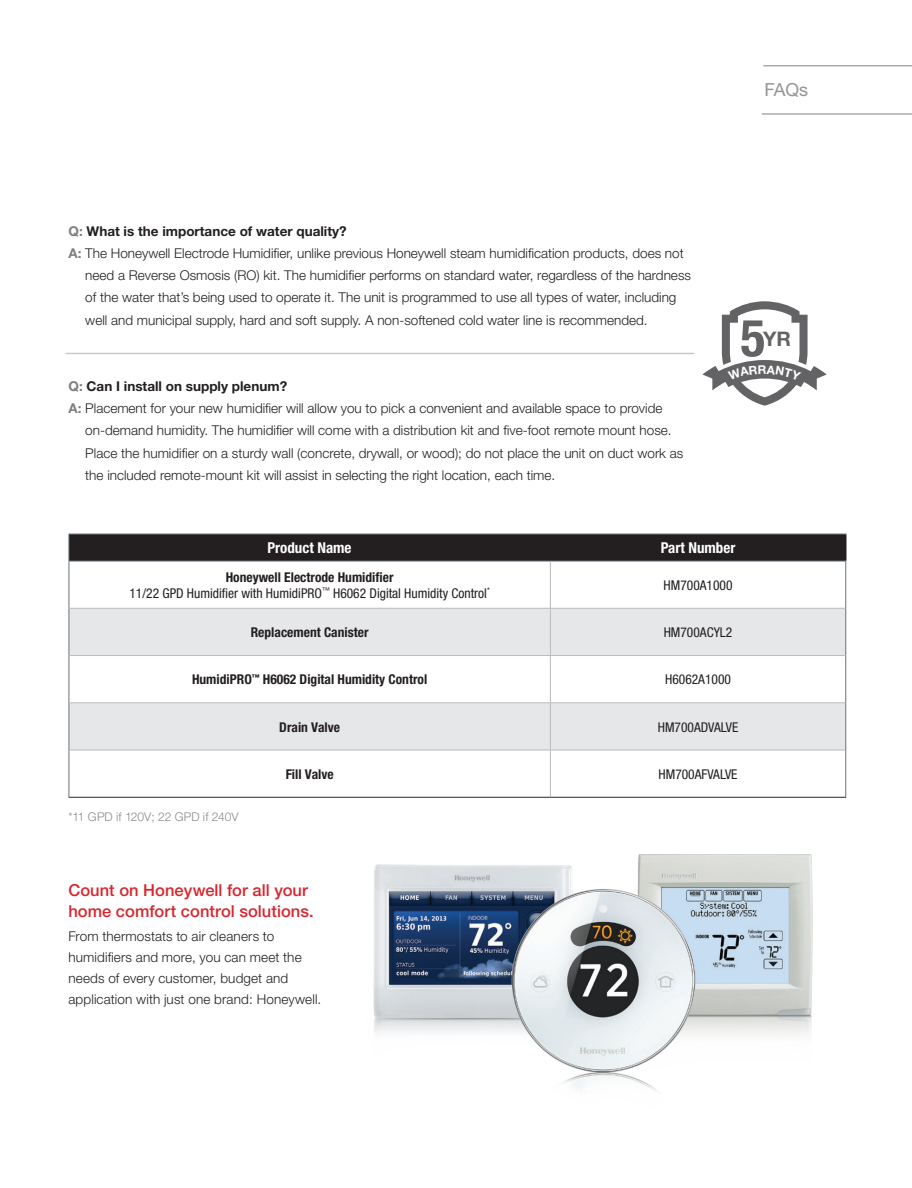
<style>
.page{position:relative;width:912px;height:1188px;background:#fff}
.page>*{position:absolute;margin:0;border:0;box-sizing:border-box;transform-origin:0 0}
.t1{font:700 condensed 51.45px "Helvetica Neue";color:#636366}
.t2{font:700 20.1px "Helvetica Neue";color:#636366}
.t3{font:18px "Helvetica Neue";color:#939598}
.t4{font:500 16.5px/21px "Helvetica Neue";letter-spacing:.005em;color:#da252e}
.t5{font:700 condensed 15px "Helvetica Neue";color:#fff}
.t6{font:300 13.5px/21px "Helvetica Neue";color:#231f20}
.t7{font:condensed 13.5px/16.2px "Helvetica Neue";color:#231f20;text-align:center}
.t8{font:700 condensed 13.5px "Helvetica Neue";color:#231f20}
.t9{font:700 13.5px "Helvetica Neue";color:#231f20}
.t10{font:300 12px "Helvetica Neue";color:#87898c}
.s1{color:#7c7e81}
.s2{font-weight:700;color:#7c7e81}
.s3{font-weight:700}
</style>
<div class="page">
<hr style="left:763px;top:65px;width:148px;height:1px;background:#808285">
<hr style="left:761px;top:114px;width:150px;height:1px;background:#808285">
<div style="left:70px;top:609px;width:775px;height:46px;background:#e6e7e9"></div>
<svg style="left:70px;top:703px;width:775px;height:94px;fill:#e6e7e9"></svg>
<hr style="left:844px;top:534px;width:2px;height:27px;background:#231f20">
<div style="left:69px;top:534px;width:776px;height:27px;background:#231f20"></div>
<hr style="left:550px;top:534px;width:296px;height:1px;background:#687379">
<hr style="left:69px;top:561px;width:481px;height:1px;background:#687379">
<hr style="left:69px;top:561px;width:1px;height:47px;background:#687379">
<hr style="left:550px;top:561px;width:295px;height:1px;background:#687379">
<hr style="left:845px;top:561px;width:1px;height:47px;background:#687379">
<hr style="left:69px;top:608px;width:1px;height:48px;background:#687379">
<hr style="left:845px;top:608px;width:1px;height:48px;background:#687379">
<hr style="left:69px;top:656px;width:1px;height:47px;background:#687379">
<hr style="left:845px;top:656px;width:1px;height:47px;background:#687379">
<hr style="left:69px;top:703px;width:1px;height:47px;background:#687379">
<hr style="left:845px;top:703px;width:1px;height:47px;background:#687379">
<hr style="left:69px;top:750px;width:1px;height:47px;background:#687379">
<hr style="left:845px;top:750px;width:1px;height:47px;background:#687379">
<hr style="left:550px;top:561px;width:1px;height:47px;background:#babbba">
<hr style="left:69px;top:608px;width:481px;height:1px;background:#babbba">
<hr style="left:550px;top:608px;width:295px;height:1px;background:#babbba">
<hr style="left:550px;top:609px;width:1px;height:46px;background:#babbba">
<hr style="left:69px;top:655px;width:481px;height:1px;background:#babbba">
<hr style="left:550px;top:655px;width:295px;height:1px;background:#babbba">
<hr style="left:550px;top:656px;width:1px;height:46px;background:#babbba">
<hr style="left:69px;top:702px;width:481px;height:1px;background:#babbba">
<hr style="left:550px;top:702px;width:295px;height:1px;background:#babbba">
<hr style="left:550px;top:703px;width:1px;height:47px;background:#babbba">
<hr style="left:69px;top:750px;width:481px;height:1px;background:#babbba">
<hr style="left:550px;top:750px;width:295px;height:1px;background:#babbba">
<hr style="left:550px;top:750px;width:1px;height:47px;background:#babbba">
<hr style="left:69px;top:797px;width:481px;height:1px;background:#2c2823">
<hr style="left:550px;top:797px;width:295px;height:1px;background:#2c2823">
<img style="left:373px;top:854px;width:440px;height:238px">
<hr style="left:66px;top:353px;width:627px;height:1px;background:#c7c8ca">
<svg style="left:702px;top:301px;width:124px;height:105px"></svg>
<h3 class="t3" style="left:764px;top:79px;width:45px">FAQs</h3>
<p class="t9" style="left:69px;top:223px;width:279px"><span class="s1">Q:</span> What is the importance of water quality?</p>
<p class="t6" style="left:69px;top:242px;width:616px"><span class="s2">A:</span> The Honeywell Electrode Humidifier, unlike previous Honeywell steam humidification products, does not</p>
<p class="t6" style="left:85px;top:265px;width:607px">need a Reverse Osmosis (RO) kit. The humidifier performs on standard water, regardless of the hardness</p>
<p class="t6" style="left:85px;top:287px;width:592px">of the water that’s being used to operate it. The unit is programmed to use all types of water, including</p>
<p class="t6" style="left:85px;top:309px;width:563px">well and municipal supply, hard and soft supply. A non-softened cold water line is recommended.</p>
<p class="t9" style="left:69px;top:378px;width:220px"><span class="s1">Q:</span> Can I install on supply plenum?</p>
<p class="t6" style="left:69px;top:398px;width:595px"><span class="s2">A:</span> Placement for your new humidifier will allow you to pick a convenient and available space to provide</p>
<p class="t6" style="left:85px;top:420px;width:587px">on-demand humidity. The humidifier will come with a distribution kit and five-foot remote mount hose.</p>
<p class="t6" style="left:85px;top:442px;width:599px">Place the humidifier on a sturdy wall (concrete, drywall, or wood); do not place the unit on duct work as</p>
<p class="t6" style="left:85px;top:464px;width:471px">the included remote-mount kit will assist in selecting the right location, each time.</p>
<h1 class="t1" style="left:740px;top:307px;width:26px">5</h1>
<h2 class="t2" style="left:763px;top:326px;width:29px">YR</h2>
<p class="t5" style="left:267px;top:539px;width:86px">Product Name</p>
<p class="t5" style="left:660px;top:539px;width:76px">Part Number</p>
<p class="t7" style="left:129px;top:569px;width:362px"><span class="s3">Honeywell Electrode Humidifier<br></span>11/22 GPD Humidifier with HumidiPRO<sup>™</sup> H6062 Digital Humidity Control<sup>*</sup></p>
<p class="t7" style="left:663px;top:577px;width:70px">HM700A1000</p>
<p class="t8" style="left:251px;top:624px;width:119px">Replacement Canister</p>
<p class="t7" style="left:663px;top:624px;width:70px">HM700ACYL2</p>
<p class="t8" style="left:192px;top:671px;width:237px">HumidiPRO<sup>™</sup> H6062 Digital Humidity Control</p>
<p class="t7" style="left:665px;top:672px;width:67px">H6062A1000</p>
<p class="t8" style="left:279px;top:719px;width:62px">Drain Valve</p>
<p class="t7" style="left:657px;top:719px;width:82px">HM700ADVALVE</p>
<p class="t8" style="left:285px;top:766px;width:49px">Fill Valve</p>
<p class="t7" style="left:658px;top:766px;width:80px">HM700AFVALVE</p>
<p class="t10" style="left:68px;top:809px;width:171px">*11 GPD if 120V; 22 GPD if 240V</p>
<p class="t4" style="left:68px;top:879px;width:247px">Count on Honeywell for all your home comfort control solutions.</p>
<p class="t6" style="left:68px;top:925px;width:254px">From thermostats to air cleaners to humidifiers and more, you can meet the needs of every customer, budget and application with just one brand: Honeywell.</p>
</div>
